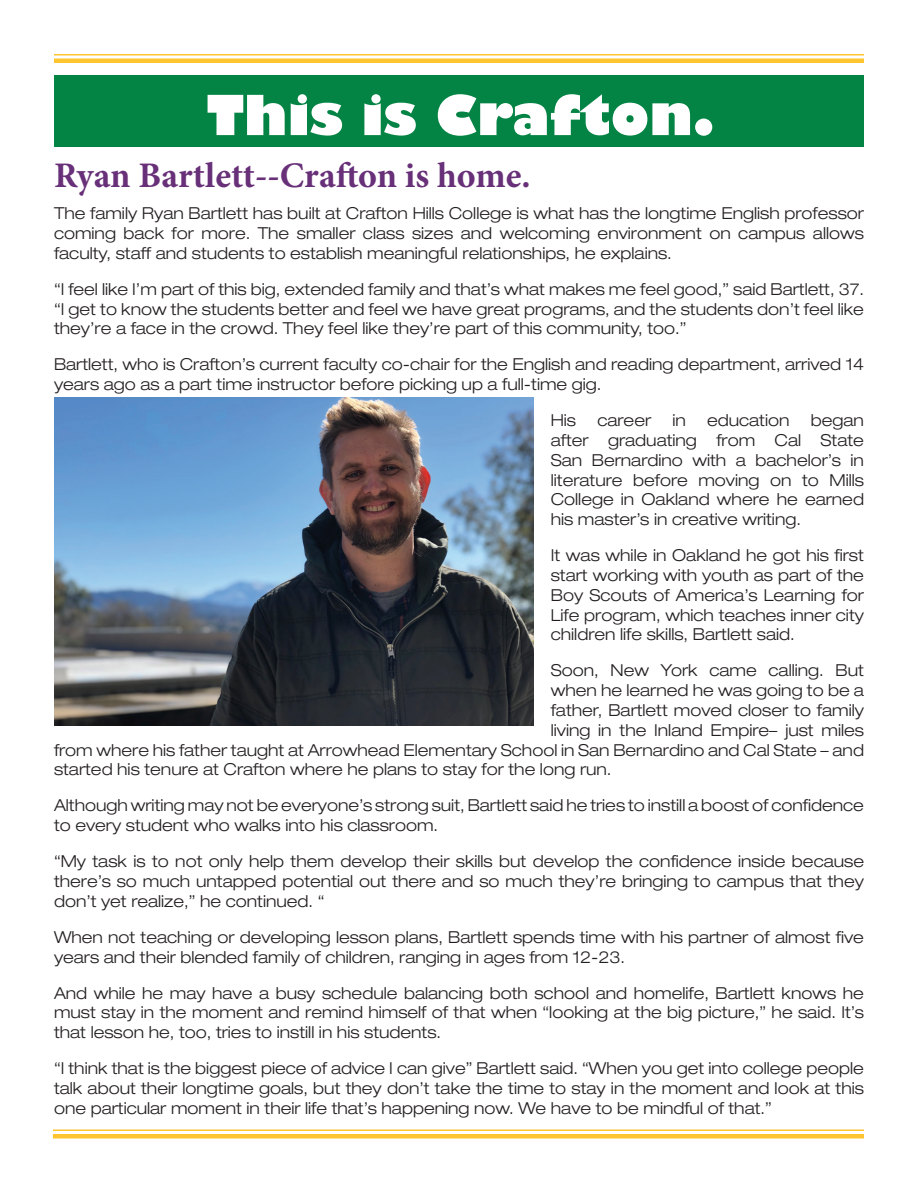
<style>
.page{position:relative;width:918px;height:1188px;background:#fff}
.page>*{position:absolute;margin:0;border:0;box-sizing:border-box;transform-origin:0 0}
.t1{font:800 54px "Gill Sans";color:#fff}
.t2{font:700 36px "Minion Pro";color:#683078}
.t3{font:300 expanded 16.5px/19.8px "Helvetica Neue";color:#231f20;text-align:justify}
</style>
<div class="page">
<div style="left:54px;top:76px;width:810px;height:71px;background:#048444"></div>
<hr style="left:53px;top:1129px;width:811px;height:2px;background:#fec52f">
<hr style="left:53px;top:1134px;width:811px;height:4px;background:#fec52f">
<hr style="left:54px;top:54px;width:810px;height:2px;background:#fec52f">
<div style="left:54px;top:58px;width:810px;height:5px;background:#fec52f"></div>
<img style="left:54px;top:397px;width:480px;height:328px">
<h1 class="t1" style="left:207px;top:81px;width:510px">This is Crafton.</h1>
<h2 class="t2" style="left:54px;top:150px;width:478px">Ryan Bartlett--Crafton is home.</h2>
<p class="t3" style="left:54px;top:203px;width:812px">The family Ryan Bartlett has built at Crafton Hills College is what has the longtime English professor coming back for more. The smaller class sizes and welcoming environment on campus allows faculty, staff and students to establish meaningful relationships, he explains.</p>
<p class="t3" style="left:54px;top:279px;width:812px">“I feel like I’m part of this big, extended family and that’s what makes me feel good,” said Bartlett, 37. “I get to know the students better and feel we have great programs, and the students don’t feel like they’re a face in the crowd. They feel like they’re part of this community, too.”</p>
<p class="t3" style="left:54px;top:354px;width:812px">Bartlett, who is Crafton’s current faculty co-chair for the English and reading department, arrived 14 years ago as a part time instructor before picking up a full-time gig.</p>
<p class="t3" style="left:551px;top:410px;width:27px">His</p>
<p class="t3" style="left:597px;top:410px;width:55px">career</p>
<p class="t3" style="left:672px;top:410px;width:15px">in</p>
<p class="t3" style="left:707px;top:410px;width:84px">education</p>
<p class="t3" style="left:551px;top:410px;width:315px;text-indent:260px">began after graduating from Cal State San Bernardino with a bachelor’s in literature before moving on to Mills College in Oakland where he earned his master’s in creative writing.</p>
<p class="t3" style="left:551px;top:545px;width:315px">It was while in Oakland he got his first start working with youth as part of the Boy Scouts of America’s Learning for Life program, which teaches inner city children life skills, Bartlett said.</p>
<p class="t3" style="left:551px;top:660px;width:315px">Soon, New York came calling. But</p>
<p class="t3" style="left:551px;top:680px;width:315px">when he learned he was going to be a</p>
<p class="t3" style="left:551px;top:700px;width:315px">father, Bartlett moved closer to family</p>
<p class="t3" style="left:551px;top:720px;width:315px">living in the Inland Empire– just miles</p>
<p class="t3" style="left:54px;top:740px;width:812px">from where his father taught at Arrowhead Elementary School in San Bernardino and Cal State – and</p>
<p class="t3" style="left:54px;top:759px;width:559px">started his tenure at Crafton where he plans to stay for the long run.</p>
<p class="t3" style="left:54px;top:795px;width:811px">Although writing may not be everyone’s strong suit, Bartlett said he tries to instill a boost of confidence to every student who walks into his classroom.</p>
<p class="t3" style="left:54px;top:851px;width:812px">“My task is to not only help them develop their skills but develop the confidence inside because there’s so much untapped potential out there and so much they’re bringing to campus that they don’t yet realize,” he continued. “</p>
<p class="t3" style="left:54px;top:927px;width:811px">When not teaching or developing lesson plans, Bartlett spends time with his partner of almost five years and their blended family of children, ranging in ages from 12-23.</p>
<p class="t3" style="left:54px;top:983px;width:812px">And while he may have a busy schedule balancing both school and homelife, Bartlett knows he must stay in the moment and remind himself of that when “looking at the big picture,” he said. It’s that lesson he, too, tries to instill in his students.</p>
<p class="t3" style="left:54px;top:1058px;width:811px">“I think that is the biggest piece of advice I can give” Bartlett said. “When you get into college people talk about their longtime goals, but they don’t take the time to stay in the moment and look at this one particular moment in their life that’s happening now. We have to be mindful of that.”</p>
</div>
